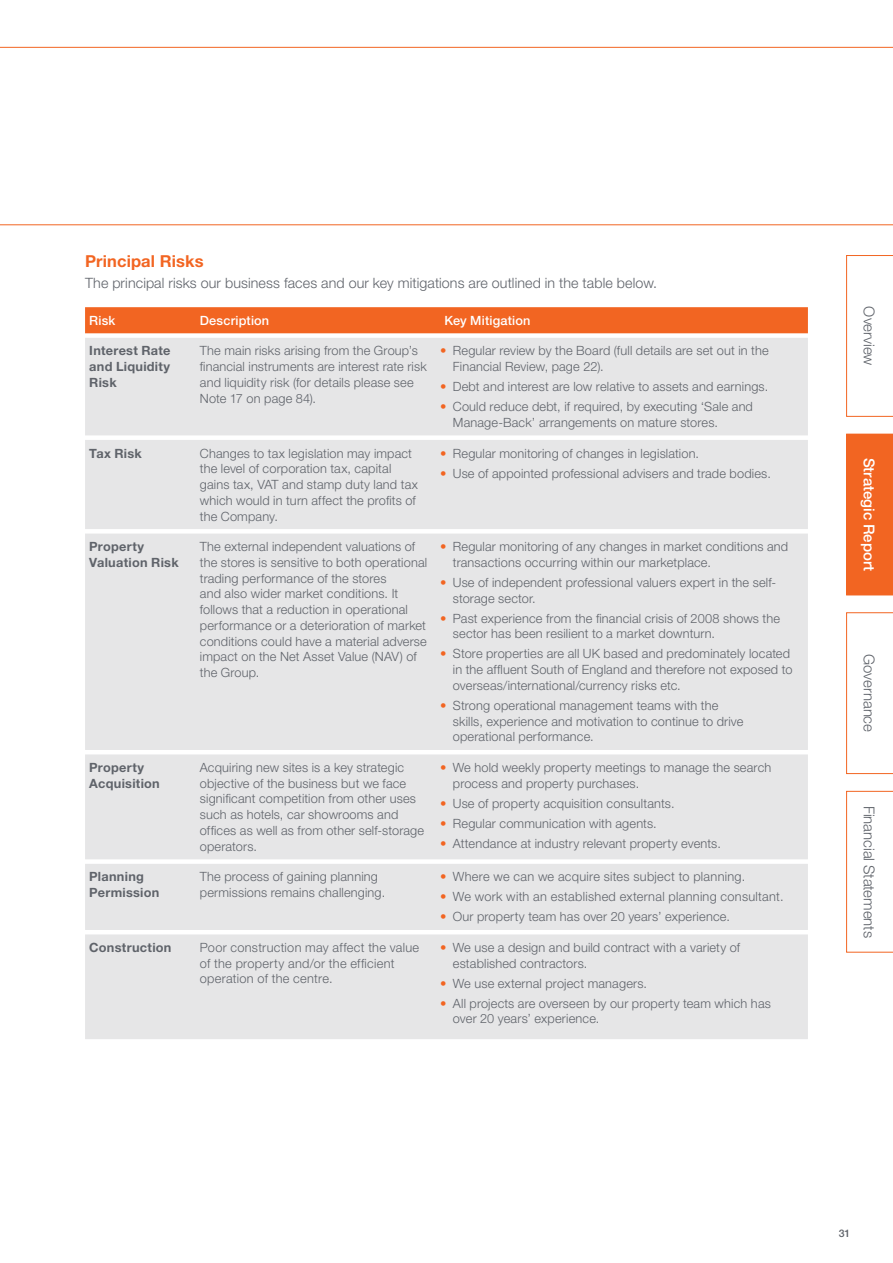
<style>
.page{position:relative;width:893px;height:1263px;background:#fff}
.page>*{position:absolute;margin:0;border:0;box-sizing:border-box;transform-origin:0 0}
.t1{font:700 16.5px "Helvetica Neue LT Std";letter-spacing:.01em;color:#f26522}
.t2{font:300 15px "Helvetica Neue LT Std";letter-spacing:-.005em;color:#5f636a}
.t3{font:500 15px "Helvetica Neue LT Std";letter-spacing:-.005em;color:#fff}
.t4{font:300 14.25px "Helvetica Neue LT Std";letter-spacing:.01em;color:#5f636a}
.t5{font:300 12.75px/15.8px "Helvetica Neue LT Std";letter-spacing:.015em;color:#5f636a}
.t6{font:700 12.75px/15.8px "Helvetica Neue LT Std";letter-spacing:.02em;color:#5f636a}
.t7{font:500 12.75px "Helvetica Neue LT Std";letter-spacing:.015em;color:#fff}
.t8{font:500 10.5px "Helvetica Neue LT Std";color:#5f636a}
.s1{color:#f26522}
</style>
<div class="page">
<svg style="left:0;top:47px;width:893px;height:178px"></svg>
<div style="left:85px;top:307px;width:723px;height:26px;background:#f26522"></div>
<div style="left:85px;top:338px;width:723px;height:701px;background:#e6e6e7"></div>
<div style="left:846px;top:434px;width:47px;height:161px;background:#f26522"></div>
<svg style="left:846px;top:255px;width:47px;height:162px"></svg>
<svg style="left:846px;top:612px;width:47px;height:162px"></svg>
<svg style="left:846px;top:791px;width:47px;height:161px"></svg>
<p class="t1" style="left:85px;top:251px;width:120px">Principal Risks</p>
<p class="t4" style="left:85px;top:275px;width:574px">The principal risks our business faces and our key mitigations are outlined in the table below.</p>
<p class="t7" style="left:89px;top:313px;width:28px">Risk</p>
<p class="t7" style="left:200px;top:313px;width:71px">Description</p>
<p class="t7" style="left:444px;top:313px;width:88px">Key Mitigation</p>
<p class="t6" style="left:89px;top:343px;width:83px;text-align:justify">Interest Rate and Liquidity Risk</p>
<p class="t5" style="left:200px;top:343px;width:228px">The main risks arising from the Group’s financial instruments are interest rate risk and liquidity risk (for details please see Note 17 on page 84).</p>
<p class="t5" style="left:453px;top:343px;width:317px;text-indent:-13px"><span class="s1">•</span> Regular review by the Board (full details are set out in the<br>Financial Review, page 22).</p>
<p class="t5" style="left:440px;top:378px;width:330px"><span class="s1">•</span> Debt and interest are low relative to assets and earnings.</p>
<p class="t5" style="left:453px;top:398px;width:302px;text-indent:-13px"><span class="s1">•</span> Could reduce debt, if required, by executing ‘Sale and<br>Manage-Back’ arrangements on mature stores.</p>
<p class="t6" style="left:89px;top:445px;width:54px">Tax Risk</p>
<p class="t5" style="left:200px;top:445px;width:220px">Changes to tax legislation may impact the level of corporation tax, capital gains tax, VAT and stamp duty land tax which would in turn affect the profits of the Company.</p>
<p class="t5" style="left:440px;top:445px;width:260px"><span class="s1">•</span> Regular monitoring of changes in legislation.</p>
<p class="t5" style="left:440px;top:465px;width:332px"><span class="s1">•</span> Use of appointed professional advisers and trade bodies.</p>
<p class="t6" style="left:89px;top:538px;width:91px">Property<br>Valuation Risk</p>
<p class="t5" style="left:200px;top:538px;width:229px">The external independent valuations of the stores is sensitive to both operational trading performance of the stores<br>and also wider market conditions. It follows that a reduction in operational performance or a deterioration of market conditions could have a material adverse impact on the Net Asset Value (NAV) of the Group.</p>
<p class="t5" style="left:453px;top:538px;width:337px;text-indent:-13px"><span class="s1">•</span> Regular monitoring of any changes in market conditions and transactions occurring within our marketplace.</p>
<p class="t5" style="left:453px;top:574px;width:325px;text-indent:-13px"><span class="s1">•</span> Use of independent professional valuers expert in the self&shy;storage sector.</p>
<p class="t5" style="left:453px;top:610px;width:329px;text-indent:-13px"><span class="s1">•</span> Past experience from the financial crisis of 2008 shows the sector has been resilient to a market downturn.</p>
<p class="t5" style="left:453px;top:646px;width:341px;text-indent:-13px"><span class="s1">•</span> Store properties are all UK based and predominately located in the affluent South of England and therefore not exposed to overseas/international/currency risks etc.</p>
<p class="t5" style="left:453px;top:697px;width:292px;text-indent:-13px"><span class="s1">•</span> Strong operational management teams with the skills, experience and motivation to continue to drive operational performance.</p>
<p class="t6" style="left:89px;top:759px;width:72px">Property<br>Acquisition</p>
<p class="t5" style="left:200px;top:759px;width:226px">Acquiring new sites is a key strategic objective of the business but we face significant competition from other uses such as hotels, car showrooms and offices as well as from other self-storage operators.</p>
<p class="t5" style="left:453px;top:759px;width:320px;text-indent:-13px"><span class="s1">•</span> We hold weekly property meetings to manage the search process and property purchases.</p>
<p class="t5" style="left:440px;top:795px;width:236px"><span class="s1">•</span> Use of property acquisition consultants.</p>
<p class="t5" style="left:440px;top:815px;width:218px"><span class="s1">•</span> Regular communication with agents.</p>
<p class="t5" style="left:440px;top:835px;width:282px"><span class="s1">•</span> Attendance at industry relevant property events.</p>
<p class="t6" style="left:89px;top:869px;width:72px">Planning<br>Permission</p>
<p class="t5" style="left:200px;top:869px;width:187px">The process of gaining planning permissions remains challenging.</p>
<p class="t5" style="left:440px;top:869px;width:307px"><span class="s1">•</span> Where we can we acquire sites subject to planning.</p>
<p class="t5" style="left:440px;top:889px;width:345px"><span class="s1">•</span> We work with an established external planning consultant.</p>
<p class="t5" style="left:440px;top:909px;width:291px"><span class="s1">•</span> Our property team has over 20 years’ experience.</p>
<p class="t6" style="left:89px;top:939px;width:84px">Construction</p>
<p class="t5" style="left:200px;top:939px;width:221px">Poor construction may affect the value of the property and/or the efficient operation of the centre.</p>
<p class="t5" style="left:453px;top:939px;width:289px;text-indent:-13px"><span class="s1">•</span> We use a design and build contract with a variety of established contractors.</p>
<p class="t5" style="left:440px;top:975px;width:208px"><span class="s1">•</span> We use external project managers.</p>
<p class="t5" style="left:453px;top:995px;width:320px;text-indent:-13px"><span class="s1">•</span> All projects are overseen by our property team which has over 20 years’ experience.</p>
<p class="t2" style="left:878px;top:306px;width:61px;rotate:90deg">Overview</p>
<p class="t3" style="left:878px;top:458px;width:115px;rotate:90deg">Strategic Report</p>
<p class="t2" style="left:878px;top:654px;width:79px;rotate:90deg">Governance</p>
<p class="t2" style="left:878px;top:806px;width:134px;rotate:90deg">Financial Statements</p>
<p class="t8" style="left:839px;top:1227px;width:13px">31</p>
</div>
